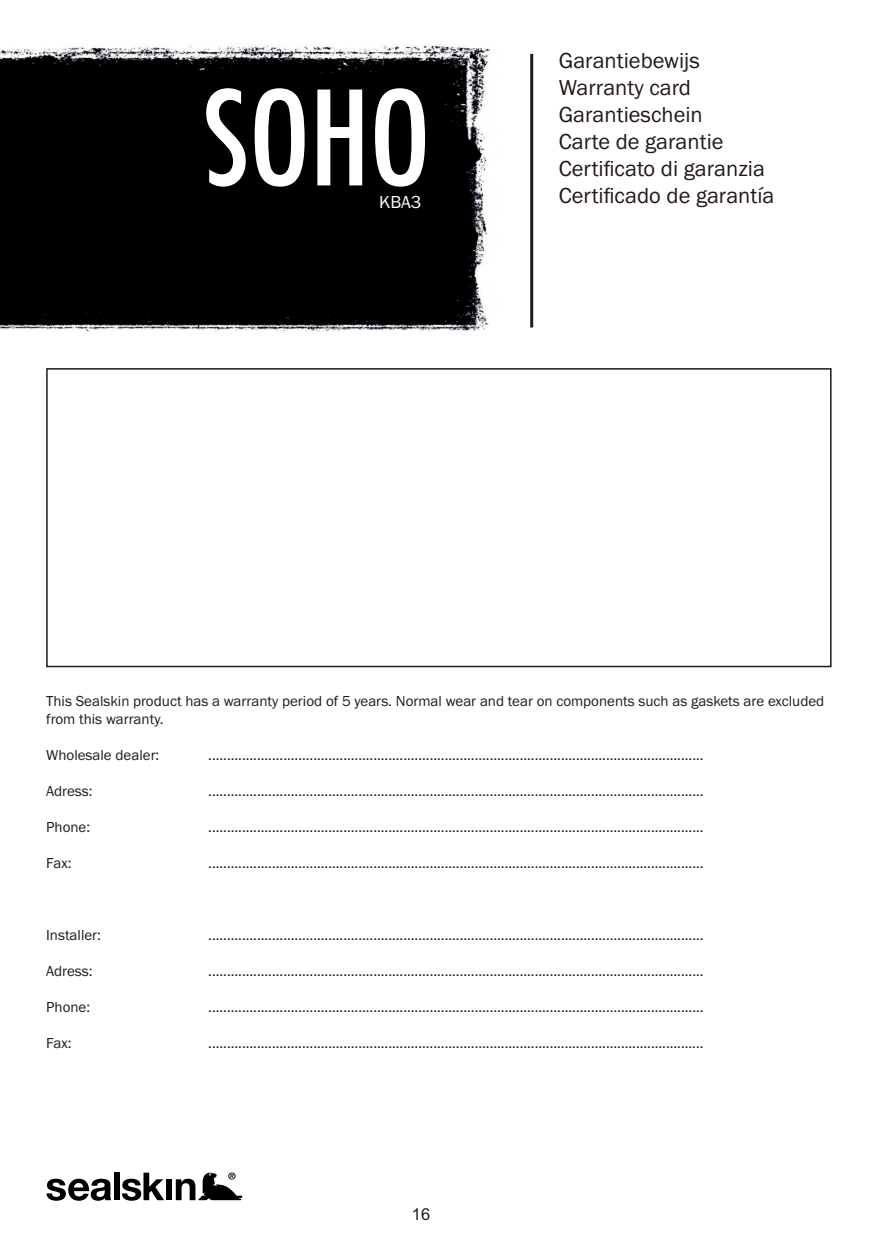
<style>
.page{position:relative;width:878px;height:1248px;background:#fff}
.page>*{position:absolute;margin:0;border:0;box-sizing:border-box;transform-origin:0 0}
.t1{font:22.5px/27px "Franklin Gothic";color:#231916}
.t2{font:18px "Franklin Gothic";color:#fff}
.t3{font:16.5px "Arial";color:#231916}
.t4{font:15px/18px "Franklin Gothic";color:#231916}
</style>
<div class="page">
<img style="left:0;top:44px;width:491px;height:288px">
<div style="left:46px;top:368px;width:785px;height:299px;border:2px solid #231916"></div>
<hr style="left:530px;top:54px;width:3px;height:274px;background:#231916">
<svg style="left:206px;top:88px;width:219px;height:99px"></svg>
<svg style="left:47px;top:1179px;width:64px;height:22px"></svg>
<div style="left:114px;top:1173px;width:6px;height:27px;background:#000"></div>
<svg style="left:122px;top:1173px;width:42px;height:28px"></svg>
<div style="left:166px;top:1179px;width:6px;height:21px;background:#000"></div>
<svg style="left:176px;top:1172px;width:66px;height:28px"></svg>
<p class="t2" style="left:379px;top:195px;width:44px">KBA3</p>
<h1 class="t1" style="left:559px;top:49px;width:142px">Garantiebewijs</h1>
<h1 class="t1" style="left:558px;top:76px;width:217px">Warranty card<br>Garantieschein<br>Carte de garantie<br>Certificato di garanzia<br>Certificado de garantía</h1>
<p class="t4" style="left:46px;top:693px;width:779px">This Sealskin product has a warranty period of 5 years. Normal wear and tear on components such as gaskets are excluded from this warranty.</p>
<p class="t4" style="left:46px;top:747px;width:115px">Wholesale dealer:</p>
<p class="t4" style="left:208px;top:747px;width:496px">....................................................................................................................................</p>
<p class="t4" style="left:46px;top:783px;width:48px">Adress:</p>
<p class="t4" style="left:208px;top:783px;width:496px">....................................................................................................................................</p>
<p class="t4" style="left:46px;top:819px;width:45px">Phone:</p>
<p class="t4" style="left:208px;top:819px;width:496px">....................................................................................................................................</p>
<p class="t4" style="left:46px;top:855px;width:27px">Fax:</p>
<p class="t4" style="left:208px;top:855px;width:496px">....................................................................................................................................</p>
<p class="t4" style="left:46px;top:927px;width:56px">Installer:</p>
<p class="t4" style="left:208px;top:927px;width:496px">....................................................................................................................................</p>
<p class="t4" style="left:46px;top:963px;width:48px">Adress:</p>
<p class="t4" style="left:208px;top:963px;width:496px">....................................................................................................................................</p>
<p class="t4" style="left:46px;top:999px;width:45px">Phone:</p>
<p class="t4" style="left:208px;top:999px;width:496px">....................................................................................................................................</p>
<p class="t4" style="left:46px;top:1035px;width:27px">Fax:</p>
<p class="t4" style="left:208px;top:1035px;width:496px">....................................................................................................................................</p>
<p class="t3" style="left:412px;top:1208px;width:20px">16</p>
</div>
